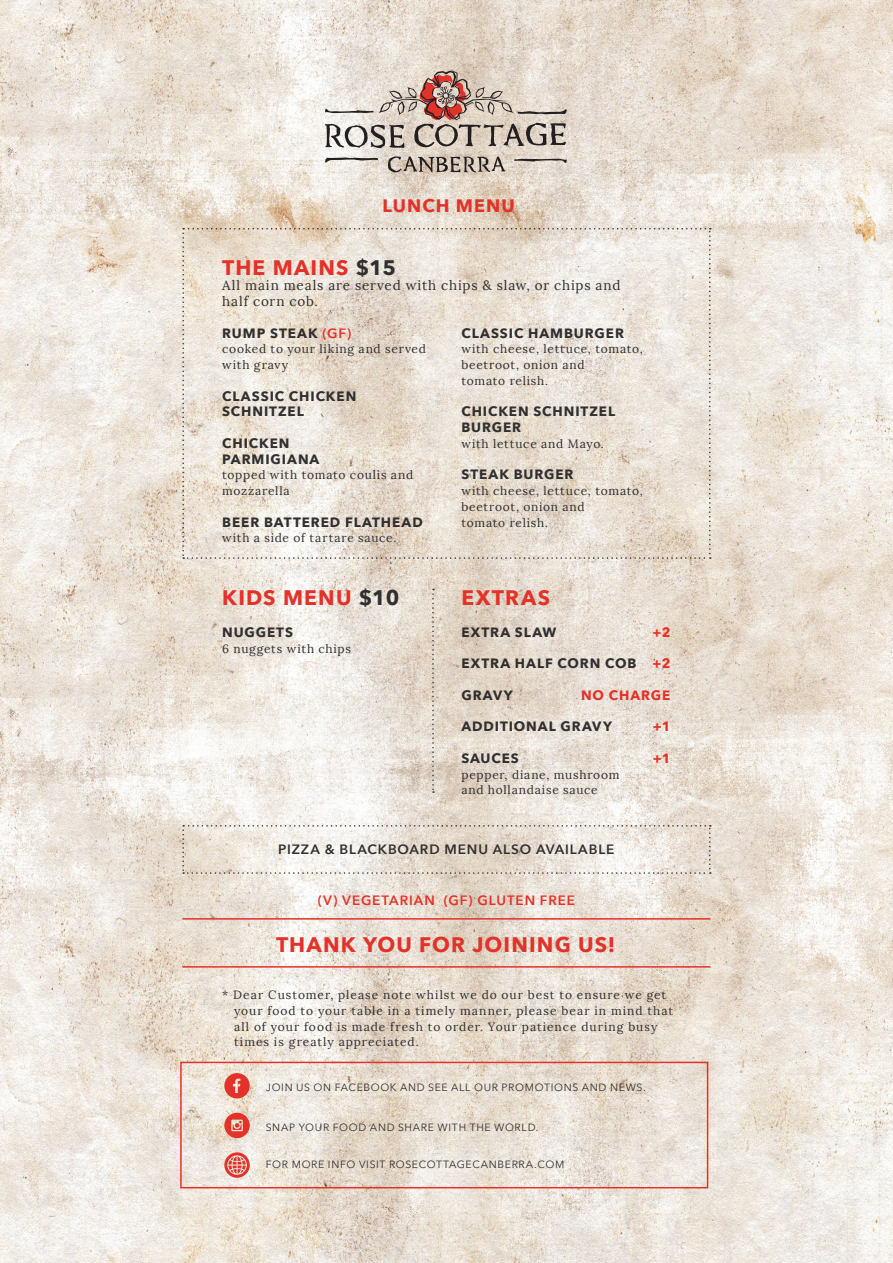
<style>
.page{position:relative;width:893px;height:1263px;background:#fff}
.page>*{position:absolute;margin:0;border:0;box-sizing:border-box;transform-origin:0 0}
.t1{font:700 21px "Avenir Next";letter-spacing:.055em;color:#e33229}
.t2{font:700 18px "Avenir Next";letter-spacing:.055em;color:#e33229}
.t3{font:700 13.5px/15.8px "Avenir Next";letter-spacing:.07em;color:#312f30}
.t4{font:13.5px/15.8px "Lora";letter-spacing:.06em;color:#312f30}
.t5{font:600 13.5px "Avenir Next";letter-spacing:.07em;color:#312f30}
.t6{font:600 13.5px "Avenir Next";letter-spacing:.065em;color:#e33229}
.t7{font:700 13.5px "Avenir Next";letter-spacing:.065em;color:#e33229}
.t8{font:12px/15.8px "Lora";letter-spacing:.07em;color:#312f30}
.t9{font:10.5px "Avenir Next";letter-spacing:.065em;color:#312f30}
.s1{color:#312f30}
.s2{font-weight:600;color:#e33229}
</style>
<div class="page">
<img style="left:0;top:0;width:893px;height:1263px">
<svg style="left:182px;top:228px;width:529px;height:331px;background:#e8dfd4"></svg>
<svg style="left:182px;top:825px;width:529px;height:49px"></svg>
<hr style="left:182px;top:918px;width:529px;height:2px;background:#e33229">
<hr style="left:182px;top:966px;width:529px;height:2px;background:#e33229">
<div style="left:180px;top:1062px;width:528px;height:126px;border:1px solid #e33229"></div>
<svg style="left:224px;top:1073px;width:26px;height:25px"></svg>
<svg style="left:224px;top:1113px;width:26px;height:25px"></svg>
<svg style="left:224px;top:1152px;width:26px;height:26px"></svg>
<svg style="left:325px;top:70px;width:242px;height:103px;background:#c9bbb1"></svg>
<svg style="left:432px;top:589px;width:2px;height:204px"></svg>
<p class="t2" style="left:383px;top:190px;width:134px">LUNCH MENU</p>
<p class="t1" style="left:222px;top:249px;width:175px">THE MAINS <span class="s1">$15</span></p>
<p class="t4" style="left:222px;top:278px;width:400px">All main meals are served with chips &amp; slaw, or chips and half corn cob.</p>
<p class="t3" style="left:222px;top:325px;width:131px">RUMP STEAK <span class="s2">(GF)</span></p>
<p class="t8" style="left:222px;top:341px;width:205px">cooked to your liking and served with gravy</p>
<p class="t3" style="left:222px;top:388px;width:136px">CLASSIC CHICKEN<br>SCHNITZEL</p>
<p class="t3" style="left:222px;top:435px;width:99px">CHICKEN<br>PARMIGIANA</p>
<p class="t8" style="left:222px;top:467px;width:192px">topped with tomato coulis and mozzarella</p>
<p class="t3" style="left:222px;top:514px;width:202px">BEER BATTERED FLATHEAD</p>
<p class="t8" style="left:222px;top:530px;width:176px">with a side of tartare sauce.</p>
<p class="t1" style="left:222px;top:580px;width:179px">KIDS MENU <span class="s1">$10</span></p>
<p class="t3" style="left:222px;top:624px;width:72px">NUGGETS</p>
<p class="t8" style="left:222px;top:640px;width:130px">6 nuggets with chips</p>
<p class="t3" style="left:461px;top:325px;width:164px">CLASSIC HAMBURGER</p>
<p class="t8" style="left:461px;top:341px;width:183px">with cheese, lettuce, tomato, beetroot, onion and</p>
<p class="t8" style="left:461px;top:373px;width:88px">tomato relish.</p>
<p class="t3" style="left:461px;top:403px;width:155px">CHICKEN SCHNITZEL<br>BURGER</p>
<p class="t8" style="left:461px;top:436px;width:144px">with lettuce and Mayo.</p>
<p class="t3" style="left:461px;top:466px;width:114px">STEAK BURGER</p>
<p class="t8" style="left:461px;top:483px;width:183px">with cheese, lettuce, tomato, beetroot, onion and</p>
<p class="t8" style="left:461px;top:514px;width:88px">tomato relish.</p>
<p class="t1" style="left:461px;top:580px;width:90px">EXTRAS</p>
<p class="t3" style="left:461px;top:624px;width:97px">EXTRA SLAW</p>
<p class="t3" style="left:461px;top:655px;width:177px">EXTRA HALF CORN COB</p>
<p class="t3" style="left:461px;top:687px;width:53px">GRAVY</p>
<p class="t3" style="left:461px;top:718px;width:152px">ADDITIONAL GRAVY</p>
<p class="t3" style="left:461px;top:750px;width:59px">SAUCES</p>
<p class="t8" style="left:461px;top:766px;width:160px">pepper, diane, mushroom and hollandaise sauce</p>
<p class="t7" style="left:652px;top:620px;width:20px">+2</p>
<p class="t7" style="left:652px;top:652px;width:20px">+2</p>
<p class="t7" style="left:581px;top:683px;width:91px">NO CHARGE</p>
<p class="t7" style="left:653px;top:715px;width:19px">+1</p>
<p class="t7" style="left:653px;top:746px;width:19px">+1</p>
<p class="t5" style="left:278px;top:838px;width:338px">PIZZA &amp; BLACKBOARD MENU ALSO AVAILABLE</p>
<p class="t6" style="left:318px;top:888px;width:259px">(V) VEGETARIAN (GF) GLUTEN FREE</p>
<p class="t1" style="left:276px;top:926px;width:341px">THANK YOU FOR JOINING US!</p>
<p class="t8" style="left:234px;top:987px;width:441px;text-indent:-12px">* Dear Customer, please note whilst we do our best to ensure we get your food to your table in a timely manner, please bear in mind that all of your food is made fresh to order. Your patience during busy times is greatly appreciated.</p>
<p class="t9" style="left:266px;top:1078px;width:382px">JOIN US ON FACEBOOK AND SEE ALL OUR PROMOTIONS AND NEWS.</p>
<p class="t9" style="left:266px;top:1118px;width:274px">SNAP YOUR FOOD AND SHARE WITH THE WORLD.</p>
<p class="t9" style="left:266px;top:1155px;width:300px">FOR MORE INFO VISIT ROSECOTTAGECANBERRA.COM</p>
</div>
